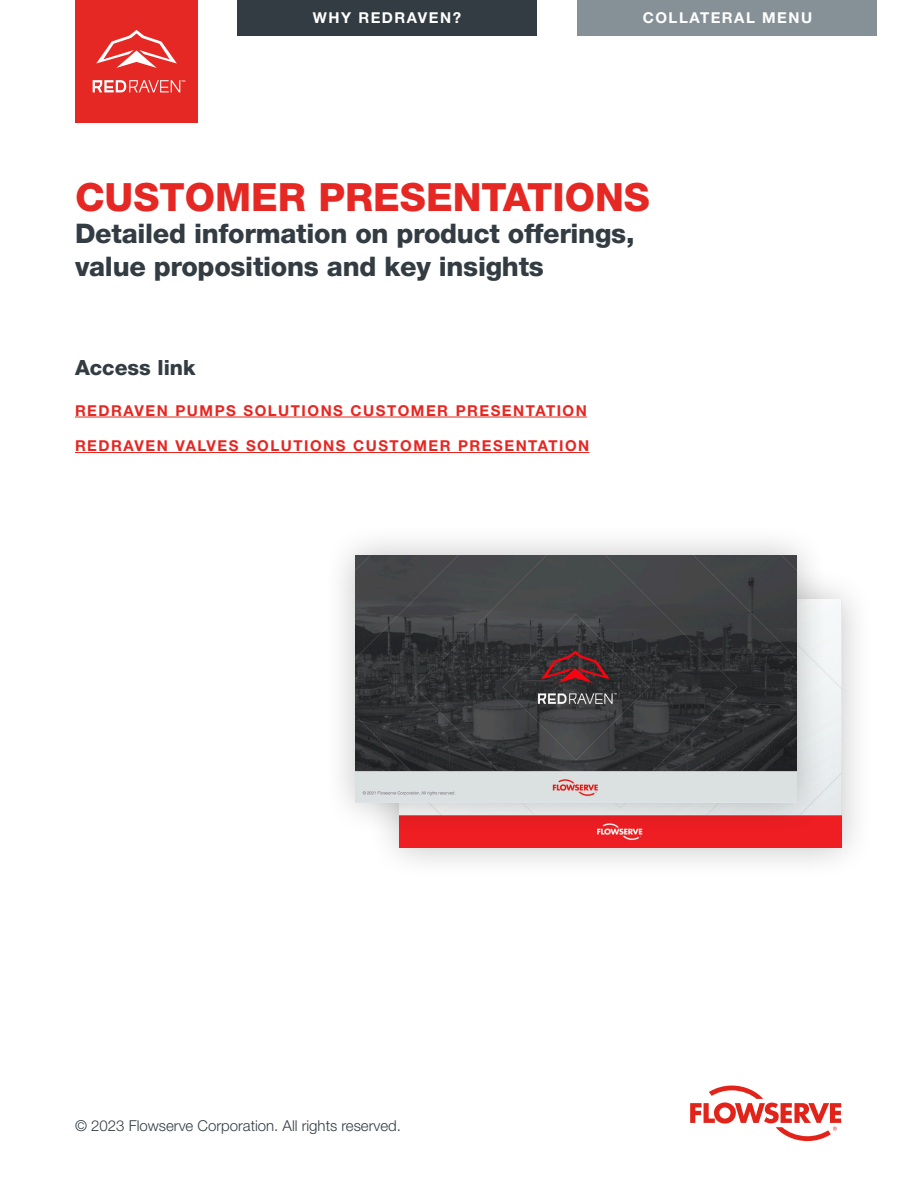
<style>
.page{position:relative;width:918px;height:1188px;background:#fff}
.page>*{position:absolute;margin:0;border:0;box-sizing:border-box;transform-origin:0 0}
.Headline_Level_1__re{font:800 39px "Helvetica Neue LT Std";color:#e52823}
.Headline_Level_1__re-2{font:800 27px/32.4px "Helvetica Neue LT Std";letter-spacing:-.01em;color:#323c42}
.Brochure_Title{font:800 21px "Helvetica Neue LT Std";color:#323c42}
.Document_Type{font:700 15px "Helvetica Neue LT Std";letter-spacing:.1em;color:#e72621}
.Body_copy{font:300 15px "Helvetica Neue LT Std";color:#323c42}
.Subhead_Level_2__bla{font:700 15px "Helvetica Neue LT Std";letter-spacing:.1em;color:#fff}
.t1{font:500 2.7px "Helvetica Neue LT Std";color:#fff}
</style>
<div class="page">
<svg style="left:690px;top:1086px;width:151px;height:55px"></svg>
<div style="left:75px;top:0;width:123px;height:123px;background:#e52823"></div>
<svg style="left:96px;top:30px;width:81px;height:38px"></svg>
<svg style="left:93px;top:80px;width:87px;height:12px"></svg>
<hr style="left:75px;top:417px;width:512px;height:1px;background:#e72621">
<hr style="left:75px;top:452px;width:514px;height:1px;background:#e72621">
<div style="left:367px;top:567px;width:508px;height:314px;background:#000;opacity:.25"></div>
<img style="left:400px;top:600px;width:441px;height:248px">
<div style="left:322px;top:522px;width:508px;height:314px;background:#000;opacity:.25"></div>
<img style="left:356px;top:556px;width:441px;height:247px">
<div style="left:237px;top:0;width:300px;height:36px;background:#323c42"></div>
<div style="left:578px;top:0;width:300px;height:36px;background:#869197"></div>
<p class="t1" style="left:182px;top:79px;width:5px">TM</p>
<p class="Subhead_Level_2__bla" style="left:313px;top:9px;width:150px">WHY REDRAVEN?</p>
<p class="Subhead_Level_2__bla" style="left:643px;top:9px;width:171px">COLLATERAL MENU</p>
<p class="Headline_Level_1__re" style="left:75px;top:174px;width:576px">CUSTOMER PRESENTATIONS</p>
<p class="Headline_Level_1__re-2" style="left:75px;top:217px;width:561px">Detailed information on product offerings, value propositions and key insights</p>
<p class="Brochure_Title" style="left:75px;top:355px;width:122px">Access link</p>
<p class="Document_Type" style="left:75px;top:401px;width:513px">REDRAVEN PUMPS SOLUTIONS CUSTOMER PRESENTATION</p>
<p class="Document_Type" style="left:75px;top:436px;width:516px">REDRAVEN VALVES SOLUTIONS CUSTOMER PRESENTATION</p>
<p class="Body_copy" style="left:75px;top:1116px;width:328px">© 2023 Flowserve Corporation. All rights reserved.</p>
</div>
